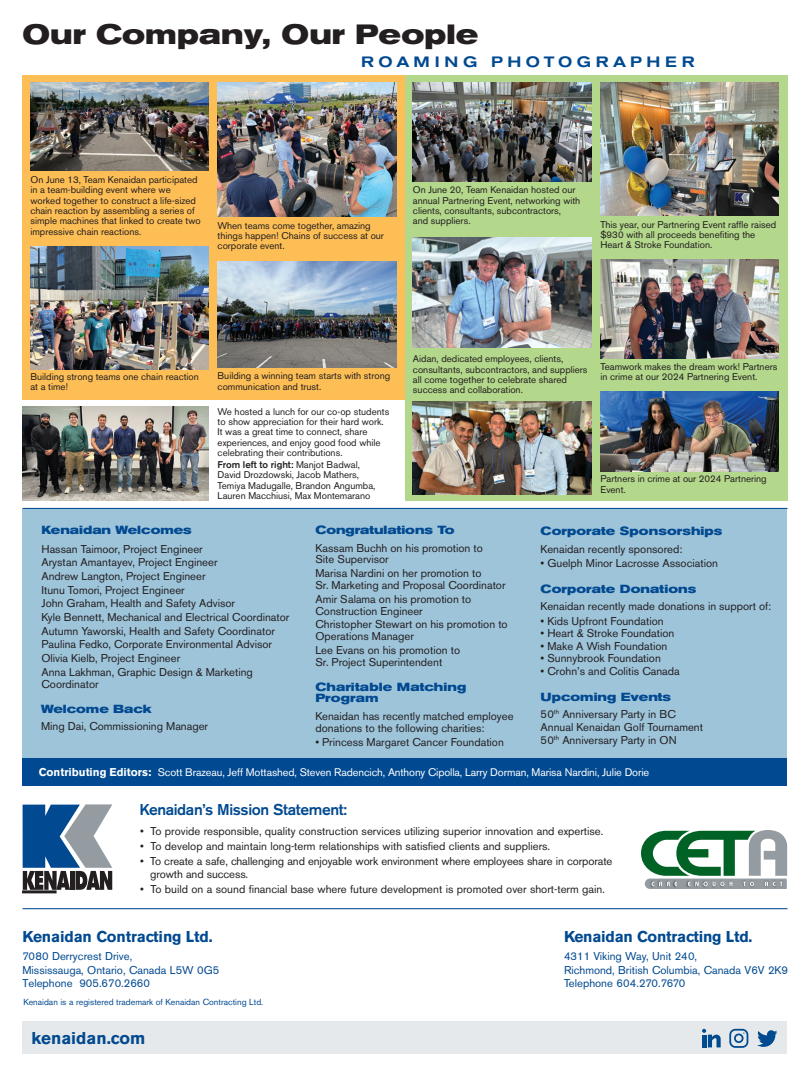
<style>
.page{position:relative;width:810px;height:1080px;background:#fff}
.page>*{position:absolute;margin:0;border:0;box-sizing:border-box;transform-origin:0 0}
.t1{font:700 expanded 27.62px "Akzidenz Grotesk BE";letter-spacing:.005em;color:#231f20}
.t2{font:700 17px "Akzidenz Grotesk BE";color:#014990}
.t3{font:700 15.5px "Akzidenz Grotesk BE";letter-spacing:-.015em;color:#014990}
.t4{font:500 15.5px "Akzidenz Grotesk BE";letter-spacing:-.025em;color:#014990}
.t5{font:500 expanded 14.88px "Akzidenz Grotesk BE";letter-spacing:.3em;color:#014990}
.t6{font:700 expanded 11.75px/11.8px "Akzidenz Grotesk BE";letter-spacing:.01em;color:#014990}
.t7{font:11.25px/11.9px "Akzidenz Grotesk BE";color:#231f20}
.t8{font:11.25px/13.8px "Akzidenz Grotesk BE";color:#014990}
.t9{font:700 11.25px "Akzidenz Grotesk BE";color:#fff}
.t10{font:11px "Akzidenz Grotesk BE";letter-spacing:-.01em;color:#fff}
.t11{font:9.75px/10.2px "Akzidenz Grotesk BE";color:#231f20}
.t12{font:8.75px "Akzidenz Grotesk BE";color:#014990}
.s1{font-weight:500}
</style>
<div class="page">
<div style="left:22px;top:75px;width:383px;height:324px;background:#fdbe56"></div>
<div style="left:405px;top:75px;width:383px;height:426px;background:#b3d78b"></div>
<div style="left:22px;top:509px;width:766px;height:249px;background:#9ec4da"></div>
<div style="left:22px;top:758px;width:766px;height:28px;background:#014990"></div>
<hr style="left:22px;top:908px;width:766px;height:1px;background:#014990">
<hr style="left:22px;top:508px;width:766px;height:1px;background:#014990">
<svg style="left:641px;top:830px;width:146px;height:59px"></svg>
<svg style="left:23px;top:804px;width:89px;height:86px"></svg>
<div style="left:22px;top:891px;width:34px;height:2px;border:1px solid #231f20"></div>
<div style="left:22px;top:1022px;width:766px;height:32px;background:#e6e9eb"></div>
<svg style="left:702px;top:1029px;width:19px;height:18px"></svg>
<svg style="left:729px;top:1029px;width:19px;height:19px"></svg>
<svg style="left:757px;top:1030px;width:21px;height:17px"></svg>
<img style="left:30px;top:83px;width:179px;height:88px">
<img style="left:218px;top:83px;width:178px;height:134px">
<img style="left:30px;top:247px;width:179px;height:122px">
<img style="left:218px;top:261px;width:178px;height:107px">
<img style="left:413px;top:83px;width:178px;height:98px">
<img style="left:413px;top:238px;width:178px;height:110px">
<img style="left:600px;top:83px;width:179px;height:133px">
<img style="left:600px;top:260px;width:179px;height:98px">
<img style="left:600px;top:392px;width:179px;height:79px">
<img style="left:413px;top:401px;width:178px;height:93px">
<img style="left:22px;top:407px;width:187px;height:94px">
<p class="t1" style="left:22px;top:18px;width:457px">Our Company, Our People</p>
<p class="t5" style="left:361px;top:53px;width:335px">ROAMING PHOTOGRAPHER</p>
<p class="t11" style="left:30px;top:175px;width:172px">On June 13, Team Kenaidan participated in a team-building event where we worked together to construct a life-sized chain reaction by assembling a series of simple machines that linked to create two impressive chain reactions.</p>
<p class="t11" style="left:413px;top:185px;width:169px">On June 20, Team Kenaidan hosted our annual Partnering Event, networking with clients, consultants, subcontractors,<br>and suppliers.</p>
<p class="t11" style="left:218px;top:220px;width:168px">When teams come together, amazing things happen! Chains of success at our corporate event.</p>
<p class="t11" style="left:601px;top:219px;width:177px">This year, our Partnering Event raffle raised $930 with all proceeds benefiting the<br>Heart &amp; Stroke Foundation.</p>
<p class="t11" style="left:30px;top:372px;width:170px">Building strong teams one chain reaction at a time!</p>
<p class="t11" style="left:218px;top:371px;width:174px">Building a winning team starts with strong communication and trust.</p>
<p class="t11" style="left:218px;top:406px;width:173px">We hosted a lunch for our co-op students to show appreciation for their hard work.<br>It was a great time to connect, share experiences, and enjoy good food while celebrating their contributions.</p>
<p class="t11" style="left:218px;top:460px;width:159px"><span class="s1">From left to right:</span> Manjot Badwal, David Drozdowski, Jacob Mathers, Temiya Madugalle, Brandon Angumba, Lauren Macchiusi, Max Montemarano</p>
<p class="t11" style="left:413px;top:354px;width:176px">Aidan, dedicated employees, clients, consultants, subcontractors, and suppliers all come together to celebrate shared success and collaboration.</p>
<p class="t11" style="left:601px;top:361px;width:178px">Teamwork makes the dream work! Partners in crime at our 2024 Partnering Event.</p>
<p class="t11" style="left:601px;top:474px;width:168px">Partners in crime at our 2024 Partnering<br>Event.</p>
<p class="t6" style="left:41px;top:524px;width:152px">Kenaidan Welcomes</p>
<p class="t7" style="left:41px;top:543px;width:163px">Hassan Taimoor, Project Engineer</p>
<p class="t7" style="left:41px;top:556px;width:178px">Arystan Amantayev, Project Engineer</p>
<p class="t7" style="left:41px;top:570px;width:166px">Andrew Langton, Project Engineer</p>
<p class="t7" style="left:41px;top:584px;width:145px">Itunu Tomori, Project Engineer</p>
<p class="t7" style="left:41px;top:597px;width:195px">John Graham, Health and Safety Advisor</p>
<p class="t7" style="left:41px;top:611px;width:250px">Kyle Bennett, Mechanical and Electrical Coordinator</p>
<p class="t7" style="left:41px;top:625px;width:235px">Autumn Yaworski, Health and Safety Coordinator</p>
<p class="t7" style="left:41px;top:638px;width:232px">Paulina Fedko, Corporate Environmental Advisor</p>
<p class="t7" style="left:41px;top:652px;width:140px">Olivia Kielb, Project Engineer</p>
<p class="t7" style="left:41px;top:666px;width:213px">Anna Lakhman, Graphic Design &amp; Marketing<br>Coordinator</p>
<p class="t6" style="left:41px;top:703px;width:112px">Welcome Back</p>
<p class="t7" style="left:41px;top:721px;width:169px">Ming Dai, Commissioning Manager</p>
<p class="t6" style="left:315px;top:524px;width:141px">Congratulations To</p>
<p class="t7" style="left:315px;top:542px;width:169px">Kassam Buchh on his promotion to<br>Site Supervisor</p>
<p class="t7" style="left:315px;top:567px;width:192px">Marisa Nardini on her promotion to<br>Sr. Marketing and Proposal Coordinator</p>
<p class="t7" style="left:315px;top:593px;width:157px">Amir Salama on his promotion to<br>Construction Engineer</p>
<p class="t7" style="left:315px;top:618px;width:194px">Christopher Stewart on his promotion to<br>Operations Manager</p>
<p class="t7" style="left:315px;top:644px;width:146px">Lee Evans on his promotion to<br>Sr. Project Superintendent</p>
<p class="t6" style="left:315px;top:681px;width:153px">Charitable Matching<br>Program</p>
<p class="t7" style="left:315px;top:709px;width:200px;line-height:12.5px">Kenaidan has recently matched employee donations to the following charities:</p>
<p class="t7" style="left:315px;top:737px;width:190px">• Princess Margaret Cancer Foundation</p>
<p class="t6" style="left:541px;top:525px;width:183px">Corporate Sponsorships</p>
<p class="t7" style="left:541px;top:543px;width:143px">Kenaidan recently sponsored:</p>
<p class="t7" style="left:541px;top:557px;width:179px">• Guelph Minor Lacrosse Association</p>
<p class="t6" style="left:541px;top:583px;width:157px">Corporate Donations</p>
<p class="t7" style="left:541px;top:600px;width:232px">Kenaidan recently made donations in support of:</p>
<p class="t7" style="left:541px;top:615px;width:125px">• Kids Upfront Foundation</p>
<p class="t7" style="left:541px;top:627px;width:135px">• Heart &amp; Stroke Foundation</p>
<p class="t7" style="left:541px;top:640px;width:128px">• Make A Wish Foundation</p>
<p class="t7" style="left:541px;top:652px;width:122px">• Sunnybrook Foundation</p>
<p class="t7" style="left:541px;top:665px;width:141px">• Crohn’s and Colitis Canada</p>
<p class="t6" style="left:541px;top:691px;width:132px">Upcoming Events</p>
<p class="t7" style="left:541px;top:708px;width:137px">50<sup>th</sup> Anniversary Party in BC</p>
<p class="t7" style="left:541px;top:721px;width:164px">Annual Kenaidan Golf Tournament</p>
<p class="t7" style="left:541px;top:734px;width:138px">50<sup>th</sup> Anniversary Party in ON</p>
<p class="t9" style="left:39px;top:765px;width:114px">Contributing Editors:</p>
<p class="t10" style="left:158px;top:766px;width:493px">Scott Brazeau, Jeff Mottashed, Steven Radencich, Anthony Cipolla, Larry Dorman, Marisa Nardini, Julie Dorie</p>
<p class="t4" style="left:139px;top:800px;width:209px">Kenaidan’s Mission Statement:</p>
<p class="t7" style="left:140px;top:825px;width:465px">• To provide responsible, quality construction services utilizing superior innovation and expertise.</p>
<p class="t7" style="left:140px;top:840px;width:412px">• To develop and maintain long-term relationships with satisfied clients and suppliers.</p>
<p class="t7" style="left:150px;top:854px;width:464px;line-height:12.8px;text-indent:-10px">• To create a safe, challenging and enjoyable work environment where employees share in corporate growth and success.</p>
<p class="t7" style="left:140px;top:883px;width:466px">• To build on a sound financial base where future development is promoted over short-term gain.</p>
<p class="t3" style="left:22px;top:928px;width:192px">Kenaidan Contracting Ltd.</p>
<p class="t8" style="left:22px;top:949px;width:198px">7080 Derrycrest Drive,<br>Mississauga, Ontario, Canada L5W 0G5<br>Telephone 905.670.2660</p>
<p class="t12" style="left:23px;top:997px;width:241px">Kenaidan is a registered trademark of Kenaidan Contracting Ltd.</p>
<p class="t2" style="left:32px;top:1029px;width:115px">kenaidan.com</p>
<p class="t3" style="left:564px;top:928px;width:190px">Kenaidan Contracting Ltd.</p>
<p class="t8" style="left:564px;top:949px;width:226px">4311 Viking Way, Unit 240,<br>Richmond, British Columbia, Canada V6V 2K9<br>Telephone 604.270.7670</p>
</div>
